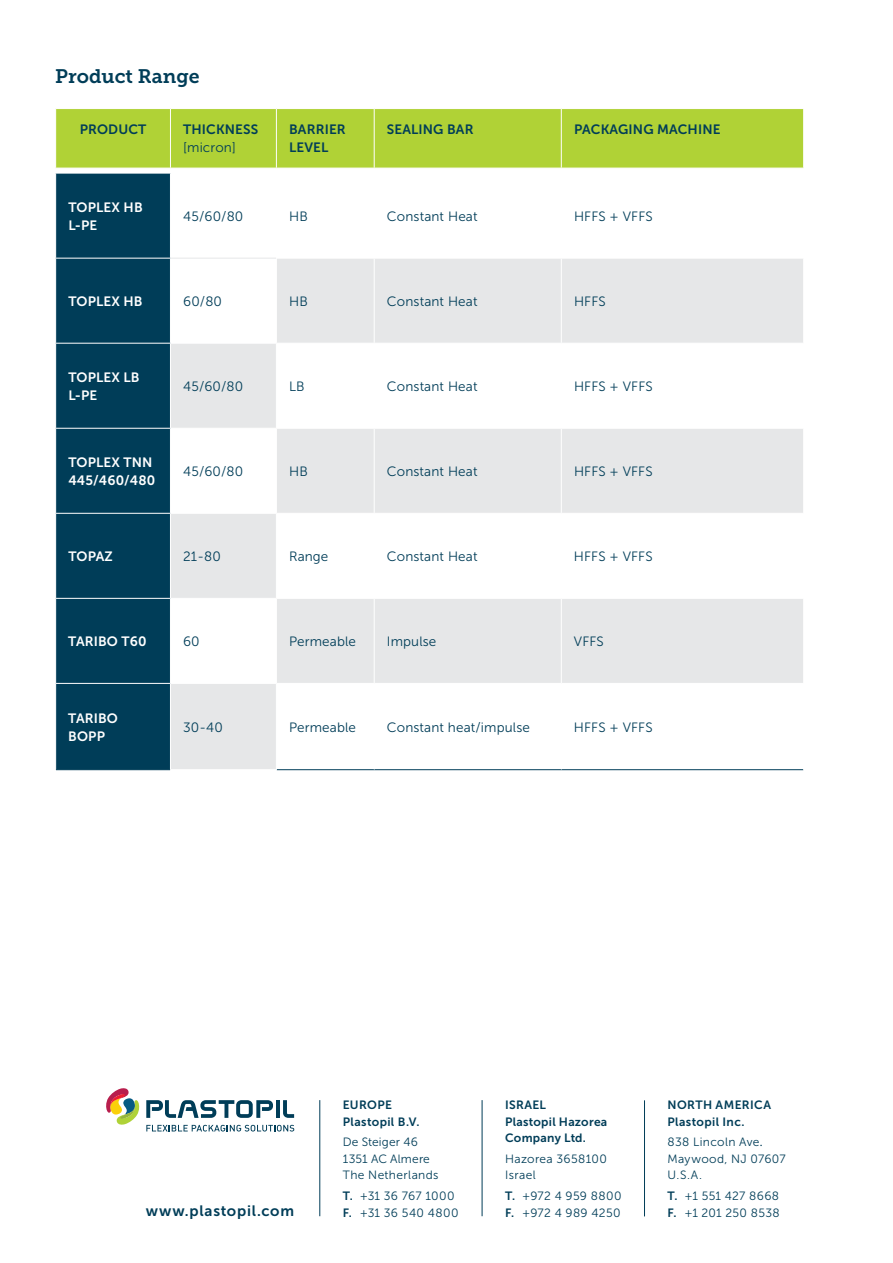
<style>
.page{position:relative;width:893px;height:1263px;background:#fff}
.page>*{position:absolute;margin:0;border:0;box-sizing:border-box;transform-origin:0 0}
.t1{font:19.5px "Museo Slab 700";color:#003d58}
.t2{font:15px "Museo Sans 700";letter-spacing:.05em;color:#003d58}
.t3{font:13.5px "Museo Sans 300";letter-spacing:.01em;color:#003d58}
.t4{font:13.5px/18px "Museo Sans 700";letter-spacing:.01em;color:#fff}
.t5{font:13.5px/18px "Museo Sans 700";letter-spacing:.01em;color:#003d58}
.t6{font:12px/16.5px "Museo Sans 300";letter-spacing:.03em;color:#003d58}
.t7{font:12px/16.5px "Museo Sans 700";letter-spacing:.025em;color:#003d58}
.s1{font-family:"Adobe Hebrew"}
.s2{font-family:"Museo Sans 700"}
</style>
<div class="page">
<hr style="left:482px;top:1100px;width:1px;height:116px;background:#003d58">
<hr style="left:644px;top:1100px;width:1px;height:116px;background:#003d58">
<hr style="left:319px;top:1100px;width:1px;height:116px;background:#003d58">
<svg style="left:106px;top:1088px;width:34px;height:37px"></svg>
<svg style="left:283px;top:1100px;width:11px;height:18px"></svg>
<svg style="left:146px;top:1100px;width:127px;height:18px"></svg>
<hr style="left:276px;top:1100px;width:4px;height:18px;background:#003d58">
<svg style="left:146px;top:1125px;width:148px;height:6px"></svg>
<div style="left:56px;top:109px;width:747px;height:59px;background:#b0d236"></div>
<div style="left:56px;top:174px;width:114px;height:595px;background:#003d58"></div>
<svg style="left:171px;top:259px;width:632px;height:510px;fill:#edeeef"></svg>
<hr style="left:170px;top:109px;width:1px;height:59px;background:#fff">
<hr style="left:276px;top:109px;width:1px;height:59px;background:#fff">
<hr style="left:374px;top:109px;width:1px;height:59px;background:#fff">
<hr style="left:561px;top:109px;width:1px;height:59px;background:#fff">
<hr style="left:55px;top:258px;width:116px;height:1px;background:#fff">
<hr style="left:55px;top:343px;width:115px;height:1px;background:#fff">
<hr style="left:276px;top:343px;width:98px;height:1px;background:#fff">
<hr style="left:55px;top:428px;width:115px;height:1px;background:#fff">
<hr style="left:170px;top:428px;width:106px;height:1px;background:#fff">
<hr style="left:276px;top:428px;width:98px;height:1px;background:#fff">
<hr style="left:55px;top:513px;width:115px;height:1px;background:#fff">
<hr style="left:170px;top:513px;width:106px;height:1px;background:#fff">
<hr style="left:276px;top:513px;width:98px;height:1px;background:#fff">
<hr style="left:170px;top:598px;width:106px;height:1px;background:#fff">
<hr style="left:276px;top:258px;width:1px;height:85px;background:#fff">
<hr style="left:374px;top:258px;width:1px;height:85px;background:#fff">
<hr style="left:561px;top:258px;width:1px;height:85px;background:#fff">
<hr style="left:276px;top:344px;width:1px;height:84px;background:#fff">
<hr style="left:374px;top:344px;width:1px;height:84px;background:#fff">
<hr style="left:561px;top:344px;width:1px;height:84px;background:#fff">
<hr style="left:276px;top:429px;width:1px;height:84px;background:#fff">
<hr style="left:374px;top:429px;width:1px;height:84px;background:#fff">
<hr style="left:561px;top:429px;width:1px;height:84px;background:#fff">
<hr style="left:276px;top:514px;width:1px;height:84px;background:#fff">
<hr style="left:374px;top:514px;width:1px;height:84px;background:#fff">
<hr style="left:561px;top:514px;width:1px;height:84px;background:#fff">
<hr style="left:276px;top:599px;width:1px;height:84px;background:#fff">
<hr style="left:374px;top:599px;width:1px;height:84px;background:#fff">
<hr style="left:561px;top:599px;width:1px;height:84px;background:#fff">
<hr style="left:276px;top:684px;width:1px;height:85px;background:#fff">
<hr style="left:374px;top:343px;width:187px;height:1px;background:#fff">
<hr style="left:561px;top:343px;width:243px;height:1px;background:#fff">
<hr style="left:374px;top:428px;width:187px;height:1px;background:#fff">
<hr style="left:561px;top:428px;width:243px;height:1px;background:#fff">
<hr style="left:374px;top:513px;width:187px;height:1px;background:#fff">
<hr style="left:561px;top:513px;width:243px;height:1px;background:#fff">
<hr style="left:55px;top:598px;width:115px;height:1px;background:#fff">
<hr style="left:276px;top:598px;width:98px;height:1px;background:#fff">
<hr style="left:374px;top:598px;width:187px;height:1px;background:#fff">
<hr style="left:561px;top:598px;width:243px;height:1px;background:#fff">
<hr style="left:170px;top:683px;width:106px;height:1px;background:#fff">
<hr style="left:171px;top:258px;width:105px;height:1px;background:#e6e7e8">
<hr style="left:170px;top:343px;width:106px;height:1px;background:#fff">
<hr style="left:55px;top:683px;width:115px;height:1px;background:#fff">
<hr style="left:56px;top:769px;width:114px;height:1px;background:#003d58">
<hr style="left:277px;top:769px;width:97px;height:1px;background:#003d58">
<hr style="left:374px;top:769px;width:187px;height:1px;background:#003d58">
<hr style="left:561px;top:769px;width:242px;height:1px;background:#003d58">
<hr style="left:276px;top:683px;width:98px;height:1px;background:#fff">
<hr style="left:374px;top:683px;width:187px;height:1px;background:#fff">
<hr style="left:561px;top:683px;width:243px;height:1px;background:#fff">
<hr style="left:374px;top:684px;width:1px;height:85px;background:#fff">
<hr style="left:561px;top:684px;width:1px;height:85px;background:#fff">
<h1 class="t1" style="left:55px;top:65px;width:146px">Product Range</h1>
<p class="t5" style="left:80px;top:121px;width:68px">PRODUCT</p>
<p class="t5" style="left:183px;top:121px;width:77px">THICKNESS</p>
<p class="t3" style="left:183px;top:140px;width:54px">[micron]</p>
<p class="t5" style="left:289px;top:121px;width:58px">BARRIER<br>LEVEL</p>
<p class="t5" style="left:387px;top:121px;width:88px">SEALING BAR</p>
<p class="t5" style="left:574px;top:121px;width:148px">PACKAGING MACHINE</p>
<p class="t4" style="left:68px;top:198px;width:76px">TOPLEX HB<br>L-PE</p>
<p class="t3" style="left:183px;top:209px;width:62px">45/60/80</p>
<p class="t3" style="left:289px;top:209px;width:20px">HB</p>
<p class="t3" style="left:387px;top:209px;width:92px">Constant Heat</p>
<p class="t3" style="left:574px;top:209px;width:80px">HFFS + VFFS</p>
<p class="t4" style="left:68px;top:292px;width:76px">TOPLEX HB</p>
<p class="t3" style="left:183px;top:294px;width:40px">60/80</p>
<p class="t3" style="left:289px;top:294px;width:20px">HB</p>
<p class="t3" style="left:387px;top:294px;width:92px">Constant Heat</p>
<p class="t3" style="left:574px;top:294px;width:33px">HFFS</p>
<p class="t4" style="left:68px;top:368px;width:73px">TOPLEX LB<br>L-PE</p>
<p class="t3" style="left:183px;top:379px;width:62px">45/60/80</p>
<p class="t3" style="left:289px;top:379px;width:17px">LB</p>
<p class="t3" style="left:387px;top:379px;width:92px">Constant Heat</p>
<p class="t3" style="left:574px;top:379px;width:80px">HFFS + VFFS</p>
<p class="t4" style="left:68px;top:453px;width:89px">TOPLEX TNN<br>445/460/480</p>
<p class="t3" style="left:183px;top:464px;width:62px">45/60/80</p>
<p class="t3" style="left:289px;top:464px;width:20px">HB</p>
<p class="t3" style="left:387px;top:464px;width:92px">Constant Heat</p>
<p class="t3" style="left:574px;top:464px;width:80px">HFFS + VFFS</p>
<p class="t4" style="left:68px;top:547px;width:46px">TOPAZ</p>
<p class="t3" style="left:183px;top:549px;width:39px">21-80</p>
<p class="t3" style="left:289px;top:549px;width:41px">Range</p>
<p class="t3" style="left:387px;top:549px;width:92px">Constant Heat</p>
<p class="t3" style="left:574px;top:549px;width:80px">HFFS + VFFS</p>
<p class="t4" style="left:68px;top:632px;width:80px">TARIBO T60</p>
<p class="t3" style="left:183px;top:634px;width:18px">60</p>
<p class="t3" style="left:289px;top:634px;width:69px">Permeable</p>
<p class="t3" style="left:387px;top:634px;width:51px">Impulse</p>
<p class="t3" style="left:574px;top:634px;width:31px">VFFS</p>
<p class="t4" style="left:68px;top:709px;width:51px">TARIBO<br>BOPP</p>
<p class="t3" style="left:183px;top:720px;width:41px">30-40</p>
<p class="t3" style="left:289px;top:720px;width:69px">Permeable</p>
<p class="t3" style="left:387px;top:720px;width:145px">Constant heat/impulse</p>
<p class="t3" style="left:574px;top:720px;width:80px">HFFS + VFFS</p>
<p class="t7" style="left:667px;top:1097px;width:105px">NORTH AMERICA<br>Plastopil Inc.</p>
<p class="t6" style="left:667px;top:1134px;width:120px">838 Lincoln Ave<span class="s1">.<br></span>Maywood, NJ 07607<br>U.S.A.</p>
<p class="t6" style="left:667px;top:1188px;width:113px"><span class="s2">T.</span> +1 551 427 8668</p>
<p class="t7" style="left:343px;top:1097px;width:78px">EUROPE<br>Plastopil B.V.</p>
<p class="t6" style="left:343px;top:1134px;width:97px">De Steiger 46<br>1351 AC Almere<br>The Netherlands</p>
<p class="t6" style="left:343px;top:1188px;width:117px"><span class="s2">T.</span> +31 36 767 1000<br><span class="s2">F.</span> +31 36 540 4800</p>
<p class="t7" style="left:505px;top:1097px;width:104px">ISRAEL<br>Plastopil Hazorea<br>Company Ltd.</p>
<p class="t6" style="left:505px;top:1150px;width:103px">Hazorea 3658100<br>Israel</p>
<p class="t6" style="left:505px;top:1188px;width:118px"><span class="s2">T.</span> +972 4 959 8800<br><span class="s2">F.</span> +972 4 989 4250</p>
<p class="t2" style="left:146px;top:1203px;width:150px">www.plastopil.com</p>
<p class="t6" style="left:667px;top:1204px;width:114px"><span class="s2">F.</span> +1 201 250 8538</p>
</div>
